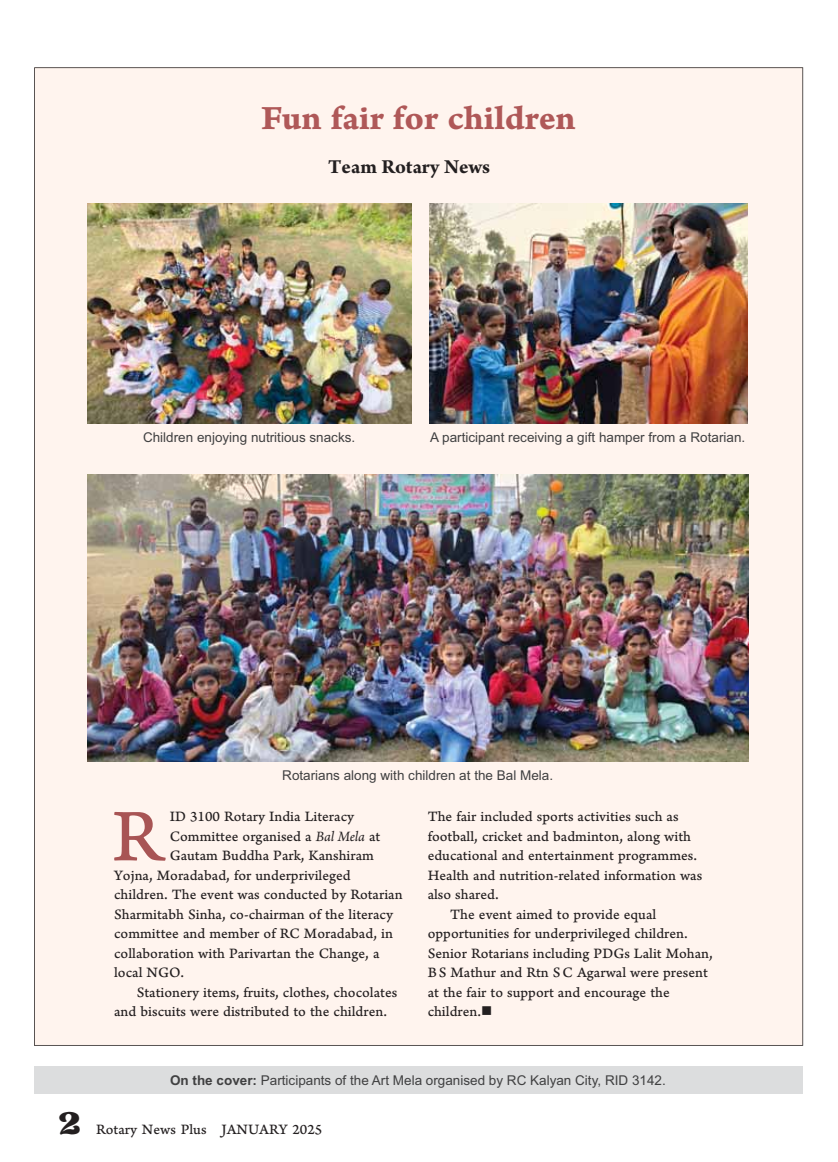
<style>
.page{position:relative;width:838px;height:1162px;background:#fff}
.page>*{position:absolute;margin:0;border:0;box-sizing:border-box;transform-origin:0 0}
.t1{font:77.7px "Arno Pro Caption";color:#a85454}
.t2{font:36px "Arno Pro Bold Caption";color:#af5858}
.t3{font:700 21px "Arno Pro";color:#231f20}
.t4{font:15px "Arno Pro Caption";color:#231f20}
.t5{font:13.5px "Arial";color:#404041}
.s1{font-family:"Arno Pro";font-style:italic}
.s2{font-weight:700}
.s3{font-family:"Vivian";font-size:30px}
</style>
<div class="page">
<div style="left:34px;top:67px;width:769px;height:978px;background:#fff4ee"></div>
<div style="left:34px;top:1066px;width:769px;height:27px;background:#dcddde"></div>
<img style="left:88px;top:475px;width:661px;height:286px">
<img style="left:88px;top:203px;width:324px;height:220px">
<img style="left:429px;top:203px;width:319px;height:220px">
<svg style="left:482px;top:1006px;width:9px;height:9px"></svg>
<h2 class="t2" style="left:261px;top:95px;width:316px">Fun fair for children</h2>
<h3 class="t3" style="left:328px;top:159px;width:164px">Team Rotary News</h3>
<p class="t5" style="left:143px;top:432px;width:214px">Children enjoying nutritious snacks.</p>
<p class="t5" style="left:430px;top:432px;width:317px">A participant receiving a gift hamper from a Rotarian.</p>
<p class="t5" style="left:282px;top:770px;width:272px">Rotarians along with children at the Bal Mela.</p>
<h1 class="t1" style="left:112px;top:808px;width:52px">R</h1>
<p class="t4" style="left:170px;top:811px;width:186px">ID 3100 Rotary India Literacy</p>
<p class="t4" style="left:170px;top:830px;width:212px">Committee organised a <span class="s1">Bal Mela</span> at</p>
<p class="t4" style="left:170px;top:850px;width:206px">Gautam Buddha Park, Kanshiram</p>
<p class="t4" style="left:114px;top:869px;width:238px">Yojna, Moradabad, for underprivileged</p>
<p class="t4" style="left:114px;top:889px;width:290px">children. The event was conducted by Rotarian</p>
<p class="t4" style="left:114px;top:908px;width:280px">Sharmitabh Sinha, co-chairman of the literacy</p>
<p class="t4" style="left:114px;top:928px;width:280px">committee and member of RC Moradabad, in</p>
<p class="t4" style="left:114px;top:947px;width:267px">collaboration with Parivartan the Change, a</p>
<p class="t4" style="left:114px;top:967px;width:72px">local NGO.</p>
<p class="t4" style="left:137px;top:986px;width:262px">Stationery items, fruits, clothes, chocolates</p>
<p class="t4" style="left:114px;top:1006px;width:274px">and biscuits were distributed to the children.</p>
<p class="t4" style="left:428px;top:811px;width:252px">The fair included sports activities such as</p>
<p class="t4" style="left:428px;top:830px;width:265px">football, cricket and badminton, along with</p>
<p class="t4" style="left:428px;top:850px;width:271px">educational and entertainment programmes.</p>
<p class="t4" style="left:428px;top:869px;width:276px">Health and nutrition-related information was</p>
<p class="t4" style="left:428px;top:889px;width:73px">also shared.</p>
<p class="t4" style="left:450px;top:908px;width:208px">The event aimed to provide equal</p>
<p class="t4" style="left:428px;top:928px;width:262px">opportunities for underprivileged children.</p>
<p class="t4" style="left:428px;top:947px;width:287px">Senior Rotarians including PDGs Lalit Mohan,</p>
<p class="t4" style="left:428px;top:967px;width:282px">B S Mathur and Rtn S C Agarwal were present</p>
<p class="t4" style="left:428px;top:986px;width:244px">at the fair to support and encourage the</p>
<p class="t4" style="left:428px;top:1006px;width:55px">children.</p>
<p class="t5" style="left:170px;top:1074px;width:497px"><span class="s2">On the cover:</span> Participants of the Art Mela organised by RC Kalyan City, RID 3142.</p>
<p class="t4" style="left:59px;top:1123px;width:265px"><span class="s3">2</span> Rotary News Plus JANUARY 2025</p>
</div>
